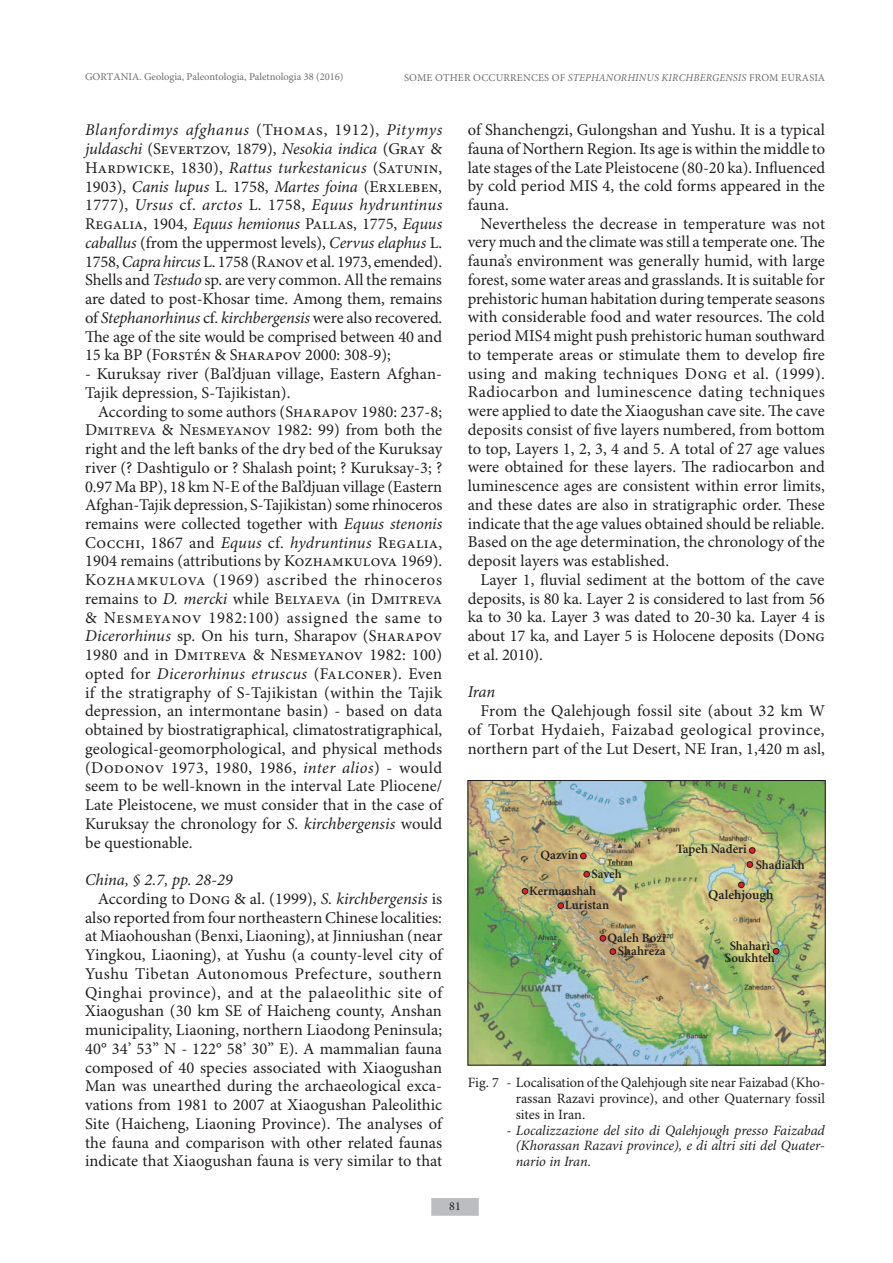
<style>
.page{position:relative;width:893px;height:1263px;background:#fff}
.page>*{position:absolute;margin:0;border:0;box-sizing:border-box;transform-origin:0 0}
.t1{font:16.5px/18.8px "Minion Pro";letter-spacing:.005em;color:#231f20;text-align:justify}
.t2{font:16.5px/18.8px "Minion Pro";letter-spacing:-.015em;color:#231f20}
.t3{font:italic 16.5px "Minion Pro";letter-spacing:.005em;color:#231f20}
.t4{font:14.25px/15.8px "Minion Pro";color:#231f20;text-align:justify}
.t5{font:italic 14.25px/15.8px "Minion Pro";color:#231f20;text-align:justify}
.t6{font:600 13.5px "Minion Pro";color:#231f20}
.t7{font:600 12.75px/12px "Minion Pro";color:#231f20;text-align:center}
.t8{font:12px "Minion Pro";color:#231f20}
.t9{font:10.5px "Minion Pro";color:#6c6d70}
.t10{font:italic 10.5px "Minion Pro";letter-spacing:.015em;color:#6c6d70}
.s1{font-style:normal}
.s2{font-style:italic}
</style>
<div class="page">
<div style="left:432px;top:1198px;width:46px;height:17px;background:#bcbdc0"></div>
<img style="left:470px;top:782px;width:353px;height:281px">
<svg style="left:580px;top:853px;width:6px;height:6px"></svg>
<svg style="left:558px;top:903px;width:6px;height:6px"></svg>
<svg style="left:522px;top:888px;width:6px;height:6px"></svg>
<svg style="left:600px;top:935px;width:6px;height:6px"></svg>
<svg style="left:610px;top:948px;width:6px;height:6px"></svg>
<svg style="left:584px;top:871px;width:6px;height:6px"></svg>
<svg style="left:749px;top:847px;width:6px;height:6px"></svg>
<svg style="left:747px;top:861px;width:6px;height:6px"></svg>
<svg style="left:738px;top:882px;width:6px;height:6px"></svg>
<svg style="left:773px;top:948px;width:6px;height:6px"></svg>
<p class="t9" style="left:85px;top:71px;width:260px">GORTANIA. Geologia, Paleontologia, Paletnologia 38 (2016)</p>
<p class="t9" style="left:404px;top:71px;width:14px">Some</p>
<p class="t9" style="left:435px;top:71px;width:9px">other</p>
<p class="t9" style="left:473px;top:71px;width:8px">occurrences</p>
<p class="t10" style="left:552px;top:71px;width:124px"><span class="s1">of</span> STEPHANORHINUS kirchbergensis</p>
<p class="t9" style="left:749px;top:71px;width:77px">FROM EURASIA</p>
<p class="t1" style="left:85px;top:121px;width:359px"><span class="s2">Blanfordimys afghanus</span> (Thomas, 1912), <span class="s2">Pitymys juldaschi</span> (Severtzov, 1879), <span class="s2">Nesokia indica</span> (Gray &amp; Hardwicke, 1830), <span class="s2">Rattus turkestanicus</span> (Satunin, 1903), <span class="s2">Canis lupus</span> L. 1758, <span class="s2">Martes foina</span> (Erxleben, 1777), <span class="s2">Ursus</span> cf. <span class="s2">arctos</span> L. 1758, <span class="s2">Equus hydruntinus </span>Regalia, 1904, <span class="s2">Equus hemionus</span> Pallas, 1775, <span class="s2">Equus caballus</span> (from the uppermost levels), <span class="s2">Cervus elaphus</span> L.<br>1758, <span class="s2">Capra hircus</span> L. 1758 (Ranov et al. 1973, emended).<br>Shells and <span class="s2">Testudo</span> sp. are very common. All the remains are dated to post-Khosar time. Among them, remains of <span class="s2">Stephanorhinus</span> cf. <span class="s2">kirchbergensis</span> were also recovered.<br>The age of the site would be comprised between 40 and 15 ka BP (Forstén &amp; Sharapov 2000: 308-9);</p>
<p class="t2" style="left:85px;top:365px;width:359px">- Kuruksay river (Bal’djuan village, Eastern Afghan-<br>Tajik depression, S-Tajikistan).</p>
<p class="t1" style="left:85px;top:402px;width:360px;text-indent:13px">According to some authors (Sharapov 1980: 237-8; Dmitreva &amp; Nesmeyanov 1982: 99) from both the right and the left banks of the dry bed of the Kuruksay river (? Dashtigulo or ? Shalash point; ? Kuruksay-3; ?<br>0.97 Ma BP), 18 km N-E of the Bal’djuan village (Eastern Afghan-Tajik depression, S-Tajikistan) some rhinoceros remains were collected together with <span class="s2">Equus stenonis </span>Cocchi, 1867 and <span class="s2">Equus</span> cf. <span class="s2">hydruntinus</span> Regalia, 1904 remains (attributions by Kozhamkulova 1969).<br>Kozhamkulova (1969) ascribed the rhinoceros remains to <span class="s2">D. mercki</span> while Belyaeva (in Dmitreva &amp; Nesmeyanov 1982:100) assigned the same to <span class="s2">Dicerorhinus</span> sp. On his turn, Sharapov (Sharapov 1980 and in Dmitreva &amp; Nesmeyanov 1982: 100) opted for <span class="s2">Dicerorhinus etruscus</span> (Falconer). Even if the stratigraphy of S-Tajikistan (within the Tajik depression, an intermontane basin) - based on data obtained by biostratigraphical, climatostratigraphical, geological-geomorphological, and physical methods (Dodonov 1973, 1980, 1986, <span class="s2">inter alios</span>) - would seem to be well-known in the interval Late Pliocene/ Late Pleistocene, we must consider that in the case of Kuruksay the chronology for <span class="s2">S. kirchbergensis</span> would be questionable.</p>
<p class="t3" style="left:85px;top:870px;width:149px">China, § 2.7, pp. 28-29</p>
<p class="t1" style="left:98px;top:890px;width:346px">According to Dong &amp; al. (1999), <span class="s2">S. kirchbergensis</span> is</p>
<p class="t1" style="left:85px;top:909px;width:358px">also reported from four northeastern Chinese localities:</p>
<p class="t1" style="left:85px;top:927px;width:359px">at Miaohoushan (Benxi, Liaoning), at Jinniushan (near</p>
<p class="t1" style="left:85px;top:946px;width:360px">Yingkou, Liaoning), at Yushu (a county-level city of</p>
<p class="t1" style="left:85px;top:965px;width:358px">Yushu Tibetan Autonomous Prefecture, southern</p>
<p class="t1" style="left:85px;top:984px;width:360px">Qinghai province), and at the palaeolithic site of</p>
<p class="t1" style="left:85px;top:1002px;width:358px">Xiaogushan (30 km SE of Haicheng county, Anshan</p>
<p class="t1" style="left:85px;top:1021px;width:359px">municipality, Liaoning, northern Liaodong Peninsula;</p>
<p class="t1" style="left:85px;top:1040px;width:359px">40° 34’ 53” N - 122° 58’ 30” E). A mammalian fauna</p>
<p class="t1" style="left:85px;top:1059px;width:359px">composed of 40 species associated with Xiaogushan</p>
<p class="t1" style="left:85px;top:1077px;width:359px">Man was unearthed during the archaeological exca-</p>
<p class="t1" style="left:85px;top:1096px;width:359px">vations from 1981 to 2007 at Xiaogushan Paleolithic</p>
<p class="t1" style="left:85px;top:1115px;width:360px">Site (Haicheng, Liaoning Province). The analyses of</p>
<p class="t1" style="left:85px;top:1134px;width:359px">the fauna and comparison with other related faunas</p>
<p class="t1" style="left:85px;top:1152px;width:359px">indicate that Xiaogushan fauna is very similar to that</p>
<p class="t1" style="left:468px;top:121px;width:359px">of Shanchengzi, Gulongshan and Yushu. It is a typical fauna of Northern Region. Its age is within the middle to late stages of the Late Pleistocene (80-20 ka). Influenced by cold period MIS 4, the cold forms appeared in the fauna.</p>
<p class="t1" style="left:468px;top:215px;width:359px;text-indent:13px">Nevertheless the decrease in temperature was not very much and the climate was still a temperate one. The fauna’s environment was generally humid, with large forest, some water areas and grasslands. It is suitable for prehistoric human habitation during temperate seasons with considerable food and water resources. The cold period MIS4 might push prehistoric human southward to temperate areas or stimulate them to develop fire using and making techniques Dong et al. (1999).<br>Radiocarbon and luminescence dating techniques were applied to date the Xiaogushan cave site. The cave deposits consist of five layers numbered, from bottom to top, Layers 1, 2, 3, 4 and 5. A total of 27 age values were obtained for these layers. The radiocarbon and luminescence ages are consistent within error limits, and these dates are also in stratigraphic order. These indicate that the age values obtained should be reliable.<br>Based on the age determination, the chronology of the deposit layers was established.</p>
<p class="t1" style="left:468px;top:571px;width:359px;text-indent:13px">Layer 1, fluvial sediment at the bottom of the cave deposits, is 80 ka. Layer 2 is considered to last from 56 ka to 30 ka. Layer 3 was dated to 20-30 ka. Layer 4 is about 17 ka, and Layer 5 is Holocene deposits (Dong et al. 2010).</p>
<p class="t3" style="left:468px;top:682px;width:29px">Iran</p>
<p class="t1" style="left:468px;top:702px;width:359px;text-indent:13px">From the Qalehjough fossil site (about 32 km W of Torbat Hydaieh, Faizabad geological province, northern part of the Lut Desert, NE Iran, 1,420 m asl,</p>
<p class="t7" style="left:541px;top:849px;width:39px">Qazvin</p>
<p class="t7" style="left:591px;top:868px;width:32px">Saveh</p>
<p class="t7" style="left:529px;top:886px;width:69px">Kermanshah</p>
<p class="t7" style="left:565px;top:900px;width:46px">Luristan</p>
<p class="t7" style="left:608px;top:932px;width:60px;line-height:12.8px;text-align:right">Qaleh Bozi<br>Shahreza</p>
<p class="t7" style="left:676px;top:844px;width:72px">Tapeh Naderi</p>
<p class="t7" style="left:756px;top:860px;width:51px">Shadiakh</p>
<p class="t6" style="left:708px;top:887px;width:67px">Qalehjough</p>
<p class="t7" style="left:725px;top:941px;width:51px">Shahari<br>Soukhteh</p>
<p class="t4" style="left:516px;top:1075px;width:311px;text-indent:-48px">Fig. 7 - Localisation of the Qalehjough site near Faizabad (Kho&shy;rassan Razavi province), and other Quaternary fossil sites in Iran.</p>
<p class="t5" style="left:516px;top:1123px;width:311px;text-indent:-9px">- Localizzazione del sito di Qalehjough presso Faizabad (Khorassan Razavi province), e di altri siti del Quater&shy;nario in Iran.</p>
<p class="t8" style="left:449px;top:1199px;width:13px">81</p>
</div>
